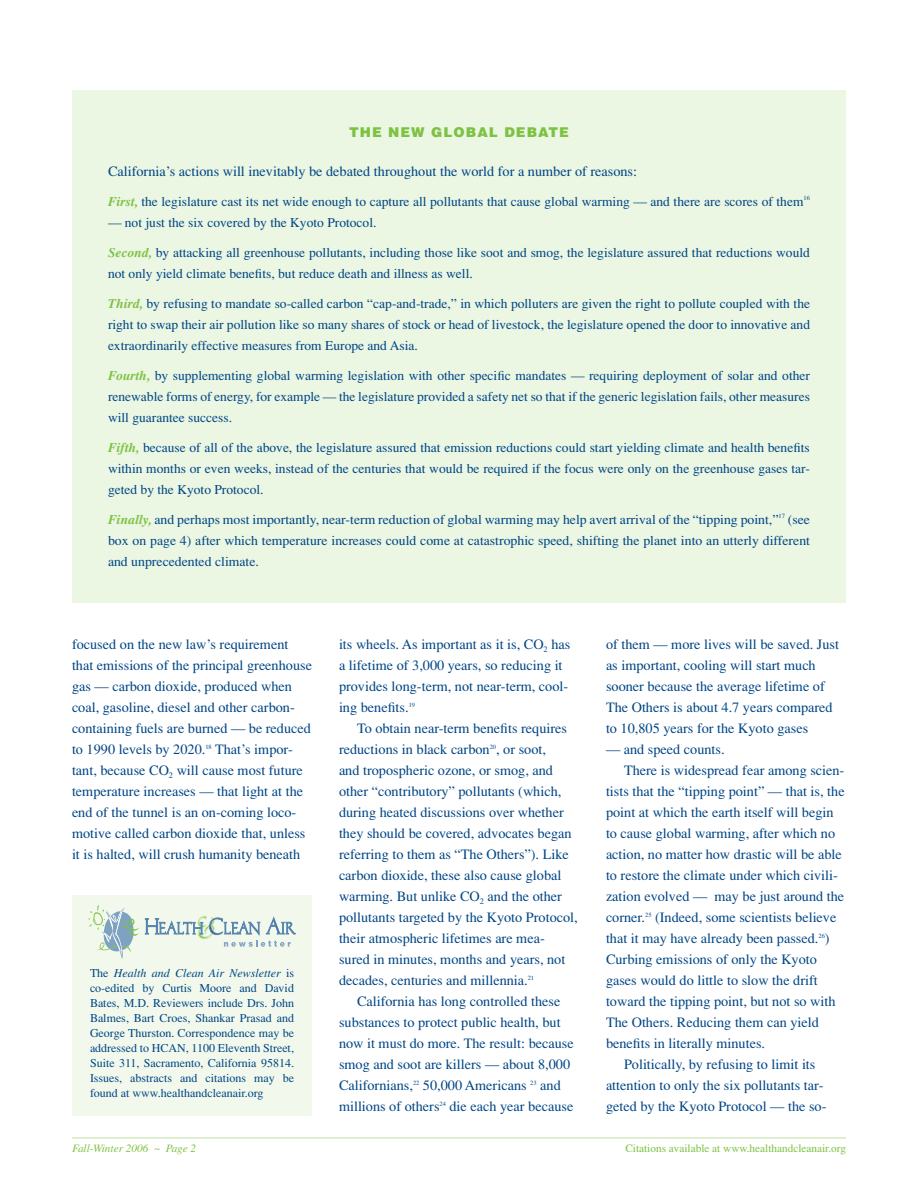
<style>
.page{position:relative;width:918px;height:1188px;background:#fff}
.page>*{position:absolute;margin:0;border:0;box-sizing:border-box;transform-origin:0 0}
.t1{font:14.25px/21px "Times";color:#004685}
.t2{font:13.5px/21px "Times";color:#004685;text-align:justify}
.t3{font:900 13.5px "Helvetica";letter-spacing:.075em;color:#7dc242}
.t4{font:12px/15px "Times";color:#004685;text-align:justify}
.t5{font:11.25px "Times";color:#7dc242}
.t6{font:italic 11.25px "Times";color:#7dc242}
.s1{font-weight:700;font-style:italic;color:#7dc242}
.s2{font-style:italic}
</style>
<div class="page">
<hr style="left:72px;top:1138px;width:774px;height:1px;background:#bee1a0">
<div style="left:72px;top:90px;width:774px;height:512px;background:#ebf6e3"></div>
<div style="left:72px;top:895px;width:240px;height:221px;background:#f2f9ec"></div>
<svg style="left:89px;top:905px;width:207px;height:54px"></svg>
<p class="t3" style="left:349px;top:123px;width:65px">THE NEW</p>
<p class="t3" style="left:431px;top:123px;width:96px">G LOBAL DEBATE</p>
<p class="t1" style="left:108px;top:161px;width:531px">California’s actions will inevitably be debated throughout the world for a number of reasons:</p>
<p class="t2" style="left:108px;top:191px;width:703px"><span class="s1">First,</span> the legislature cast its net wide enough to capture all pollutants that cause global warming — and there are scores of them<sup>16</sup></p>
<p class="t2" style="left:108px;top:212px;width:270px">— not just the six covered by the Kyoto Protocol.</p>
<p class="t2" style="left:108px;top:242px;width:703px"><span class="s1">Second,</span> by attacking all greenhouse pollutants, including those like soot and smog, the legislature assured that reductions would not only yield climate benefits, but reduce death and illness as well.</p>
<p class="t2" style="left:108px;top:293px;width:704px"><span class="s1">Third,</span> by refusing to mandate so-called carbon “cap-and-trade,” in which polluters are given the right to pollute coupled with the right to swap their air pollution like so many shares of stock or head of livestock, the legislature opened the door to innovative and extraordinarily effective measures from Europe and Asia.</p>
<p class="t2" style="left:108px;top:365px;width:704px"><span class="s1">Fourth,</span> by supplementing global warming legislation with other specific mandates — requiring deployment of solar and other renewable forms of energy, for example — the legislature provided a safety net so that if the generic legislation fails, other measures will guarantee success.</p>
<p class="t2" style="left:108px;top:437px;width:704px"><span class="s1">Fifth,</span> because of all of the above, the legislature assured that emission reductions could start yielding climate and health benefits within months or even weeks, instead of the centuries that would be required if the focus were only on the greenhouse gases tar&shy;geted by the Kyoto Protocol.</p>
<p class="t2" style="left:108px;top:509px;width:704px"><span class="s1">Finally,</span> and perhaps most importantly, near-term reduction of global warming may help avert arrival of the “tipping point,”<sup>17</sup> (see box on page 4) after which temperature increases could come at catastrophic speed, shifting the planet into an utterly different and unprecedented climate.</p>
<p class="t1" style="left:72px;top:634px;width:242px">focused on the new law’s requirement that emissions of the principal greenhouse gas — carbon dioxide, produced when coal, gasoline, diesel and other carbon&shy;containing fuels are burned — be reduced to 1990 levels by 2020.<sup>18</sup> That’s impor&shy;tant, because CO<sub>2</sub> will cause most future temperature increases — that light at the end of the tunnel is an on-coming loco&shy;motive called carbon dioxide that, unless it is halted, will crush humanity beneath</p>
<p class="t4" style="left:90px;top:965px;width:206px">The <span class="s2">Health and Clean Air Newsletter</span> is co-edited by Curtis Moore and David Bates, M.D. Reviewers include Drs. John Balmes, Bart Croes, Shankar Prasad and George Thurston. Correspondence may be addressed to HCAN, 1100 Eleventh Street, Suite 311, Sacramento, California 95814.<br>Issues, abstracts and citations may be found at www.healthandcleanair.org</p>
<p class="t1" style="left:339px;top:634px;width:233px">its wheels. As important as it is, CO<sub>2</sub> has a lifetime of 3,000 years, so reducing it provides long-term, not near-term, cool&shy;ing benefits.<sup>19</sup></p>
<p class="t1" style="left:339px;top:718px;width:240px;text-indent:18px">To obtain near-term benefits requires reductions in black carbon<sup>20</sup>, or soot,<br>and tropospheric ozone, or smog, and other “contributory” pollutants (which, during heated discussions over whether they should be covered, advocates began referring to them as “The Others”). Like carbon dioxide, these also cause global warming. But unlike CO<sub>2</sub> and the other pollutants targeted by the Kyoto Protocol, their atmospheric lifetimes are mea&shy;sured in minutes, months and years, not decades, centuries and millennia.<sup>21</sup></p>
<p class="t1" style="left:339px;top:991px;width:236px;text-indent:18px">California has long controlled these substances to protect public health, but now it must do more. The result: because smog and soot are killers — about 8,000<br>Californians,<sup>22</sup> 50,000 Americans <sup>23</sup> and millions of others<sup>24</sup> die each year because</p>
<p class="t1" style="left:606px;top:634px;width:235px">of them — more lives will be saved. Just as important, cooling will start much sooner because the average lifetime of The Others is about 4.7 years compared to 10,805 years for the Kyoto gases</p>
<p class="t1" style="left:606px;top:739px;width:120px">— and speed counts.</p>
<p class="t1" style="left:624px;top:760px;width:222px">There is widespread fear among scien-</p>
<p class="t1" style="left:606px;top:781px;width:240px">tists that the “tipping point” — that is, the</p>
<p class="t1" style="left:606px;top:802px;width:229px">point at which the earth itself will begin</p>
<p class="t1" style="left:606px;top:823px;width:231px">to cause global warming, after which no</p>
<p class="t1" style="left:606px;top:844px;width:237px">action, no matter how drastic will be able</p>
<p class="t1" style="left:606px;top:865px;width:233px">to restore the climate under which civili-</p>
<p class="t1" style="left:606px;top:886px;width:240px">zation evolved — may be just around the</p>
<p class="t1" style="left:606px;top:907px;width:232px">corner.<sup>25</sup> (Indeed, some scientists believe</p>
<p class="t1" style="left:606px;top:928px;width:225px">that it may have already been passed.<sup>26</sup>)</p>
<p class="t1" style="left:606px;top:949px;width:212px">Curbing emissions of only the Kyoto</p>
<p class="t1" style="left:606px;top:970px;width:213px">gases would do little to slow the drift</p>
<p class="t1" style="left:606px;top:991px;width:231px">toward the tipping point, but not so with</p>
<p class="t1" style="left:606px;top:1012px;width:214px">The Others. Reducing them can yield</p>
<p class="t1" style="left:606px;top:1033px;width:161px">benefits in literally minutes.</p>
<p class="t1" style="left:624px;top:1054px;width:193px">Politically, by refusing to limit its</p>
<p class="t1" style="left:606px;top:1075px;width:219px">attention to only the six pollutants tar-</p>
<p class="t1" style="left:606px;top:1096px;width:222px">geted by the Kyoto Protocol — the so-</p>
<p class="t6" style="left:72px;top:1142px;width:117px">Fall-Winter 2006 ~ Page</p>
<p class="t5" style="left:625px;top:1142px;width:222px">Citations available at www.healthandcleanair.org</p>
</div>
